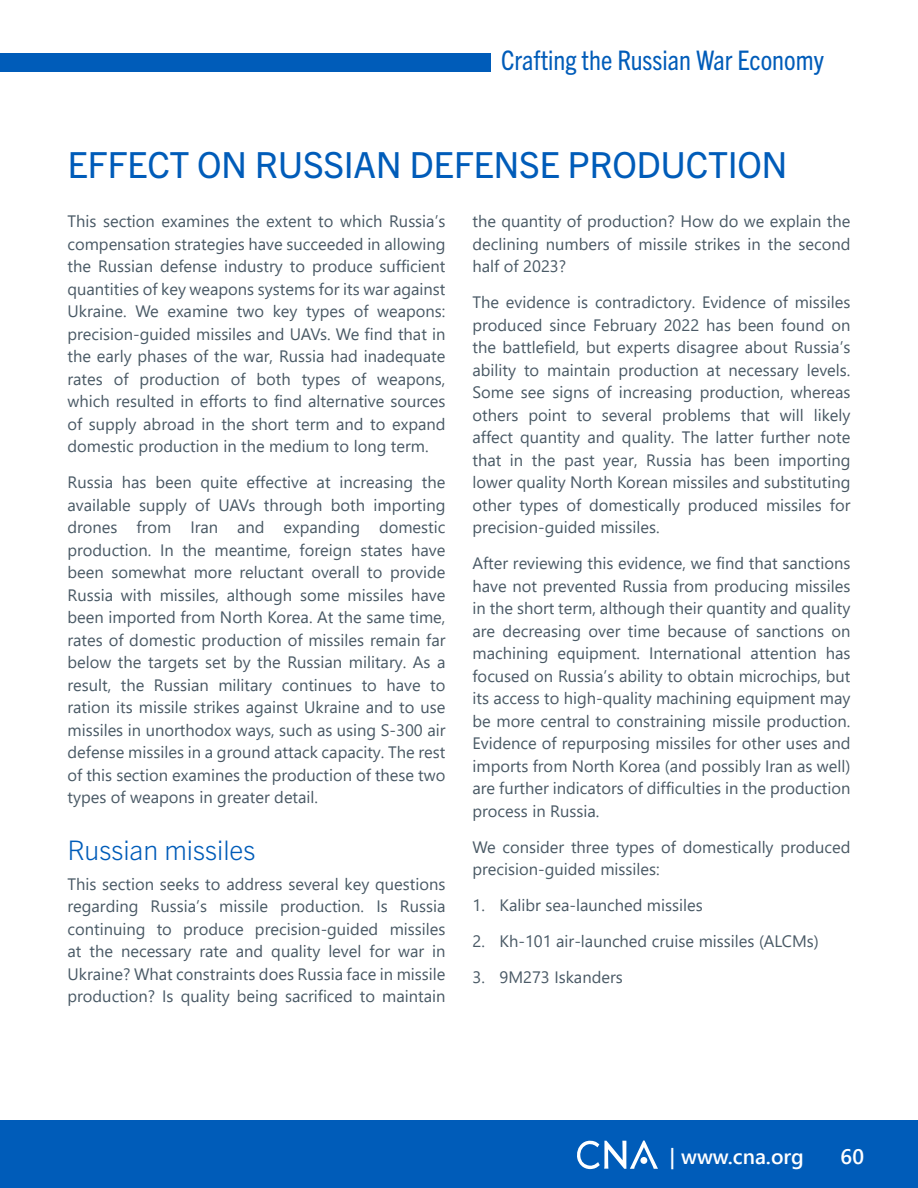
<style>
.page{position:relative;width:918px;height:1188px;background:#fff}
.page>*{position:absolute;margin:0;border:0;box-sizing:border-box;transform-origin:0 0}
.t1{font:36px "Trade Gothic Next LT Pro";letter-spacing:-.01em;color:#005cb9}
.t2{font:condensed 27px "Trade Gothic Next LT Pro";color:#005cb9}
.t3{font:300 27px "Trade Gothic Next LT Pro";color:#005cb9}
.t4{font:600 21px "Segoe UI";color:#fff}
.t5{font:16.5px/22.5px "Segoe UI";color:#495965;text-align:justify}
</style>
<div class="page">
<div style="left:0;top:53px;width:490px;height:19px;background:#005cb9"></div>
<div style="left:0;top:1120px;width:918px;height:68px;background:#005cb9"></div>
<svg style="left:577px;top:1141px;width:81px;height:28px"></svg>
<div style="left:640px;top:1157px;width:7px;height:7px;background:#fff;border-radius:50%"></div>
<h2 class="t2" style="left:501px;top:42px;width:324px">Crafting the Russian War Economy</h2>
<h1 class="t1" style="left:68px;top:140px;width:722px">EFFECT ON RUSSIAN DEFENSE PRODUCTION</h1>
<p class="t5" style="left:68px;top:209px;width:380px">This section examines the extent to which Russia’s compensation strategies have succeeded in allowing the Russian defense industry to produce sufficient quantities of key weapons systems for its war against Ukraine. We examine two key types of weapons: precision-guided missiles and UAVs. We find that in the early phases of the war, Russia had inadequate rates of production of both types of weapons, which resulted in efforts to find alternative sources of supply abroad in the short term and to expand domestic production in the medium to long term.</p>
<p class="t5" style="left:68px;top:470px;width:380px">Russia has been quite effective at increasing the available supply of UAVs through both importing drones from Iran and expanding domestic production. In the meantime, foreign states have been somewhat more reluctant overall to provide Russia with missiles, although some missiles have been imported from North Korea. At the same time, rates of domestic production of missiles remain far below the targets set by the Russian military. As a result, the Russian military continues to have to ration its missile strikes against Ukraine and to use missiles in unorthodox ways, such as using S-300 air defense missiles in a ground attack capacity. The rest of this section examines the production of these two types of weapons in greater detail.</p>
<h2 class="t3" style="left:68px;top:832px;width:190px">Russian missiles</h2>
<p class="t5" style="left:68px;top:871px;width:380px">This section seeks to address several key questions regarding Russia’s missile production. Is Russia continuing to produce precision-guided missiles at the necessary rate and quality level for war in Ukraine? What constraints does Russia face in missile production? Is quality being sacrificed to maintain</p>
<p class="t5" style="left:472px;top:209px;width:380px">the quantity of production? How do we explain the declining numbers of missile strikes in the second half of 2023?</p>
<p class="t5" style="left:472px;top:290px;width:380px">The evidence is contradictory. Evidence of missiles produced since February 2022 has been found on the battlefield, but experts disagree about Russia’s ability to maintain production at necessary levels.<br>Some see signs of increasing production, whereas others point to several problems that will likely affect quantity and quality. The latter further note that in the past year, Russia has been importing lower quality North Korean missiles and substituting other types of domestically produced missiles for precision-guided missiles.</p>
<p class="t5" style="left:472px;top:551px;width:380px">After reviewing this evidence, we find that sanctions have not prevented Russia from producing missiles in the short term, although their quantity and quality are decreasing over time because of sanctions on machining equipment. International attention has focused on Russia’s ability to obtain microchips, but its access to high-quality machining equipment may be more central to constraining missile production.<br>Evidence of repurposing missiles for other uses and imports from North Korea (and possibly Iran as well) are further indicators of difficulties in the production process in Russia.</p>
<p class="t5" style="left:472px;top:834px;width:380px">We consider three types of domestically produced precision-guided missiles:</p>
<p class="t5" style="left:472px;top:893px;width:232px">1. Kalibr sea-launched missiles</p>
<p class="t5" style="left:472px;top:929px;width:348px">2. Kh-101 air-launched cruise missiles (ALCMs)</p>
<p class="t5" style="left:472px;top:965px;width:152px">3. 9M273 Iskanders</p>
<p class="t4" style="left:670px;top:1137px;width:136px">| www.cna.org</p>
<p class="t4" style="left:841px;top:1137px;width:25px">60</p>
</div>
